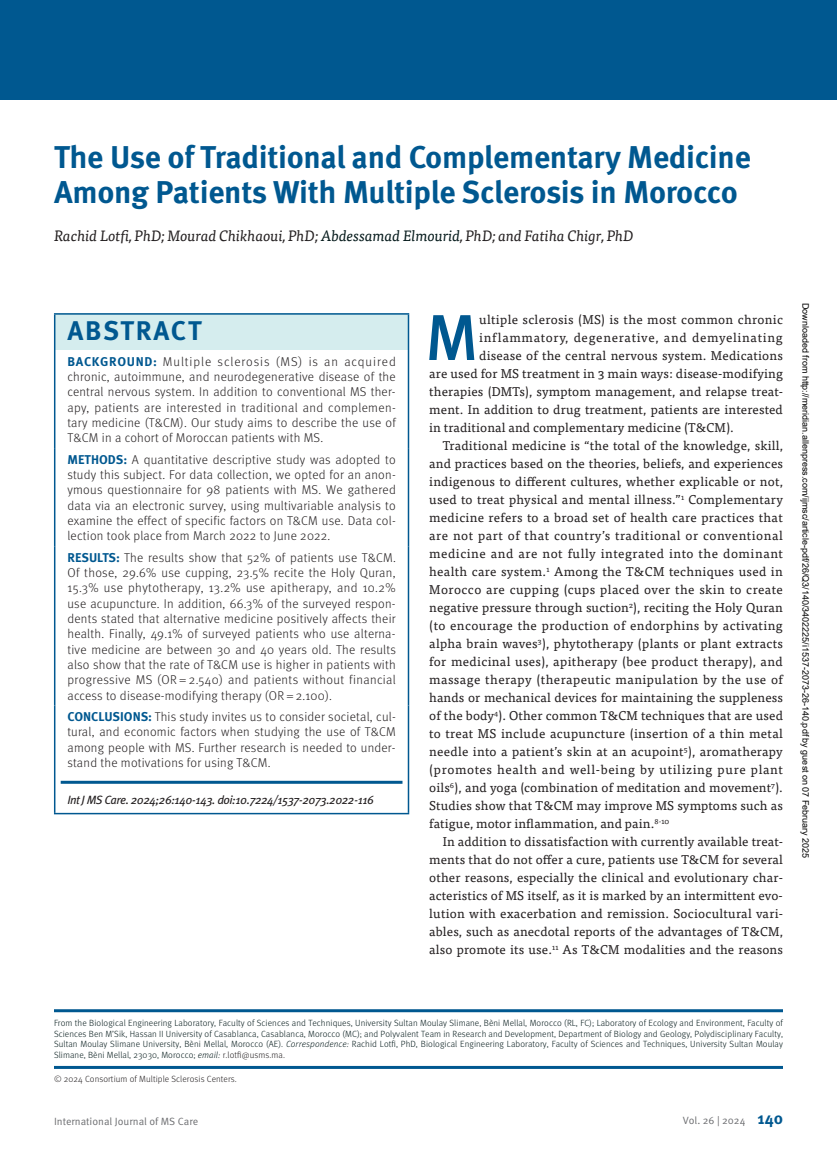
<style>
.page{position:relative;width:837px;height:1161px;background:#fff}
.page>*{position:absolute;margin:0;border:0;box-sizing:border-box;transform-origin:0 0}
.t1{font:500 64.8px "Meta Pro";color:#005890}
.t2{font:700 31.5px/34.5px "Meta Pro";letter-spacing:-.01em;color:#005890}
.t3{font:700 27px "Meta Pro";letter-spacing:.06em;color:#005890}
.t4{font:italic 15px "Tisa Pro";letter-spacing:-.01em;color:#231f20}
.t5{font:12.75px "Tisa Pro";letter-spacing:.015em;color:#231f20}
.t6{font:300 12.75px/15.3px "Meta Pro";letter-spacing:.02em;color:#231f20;text-align:justify}
.t7{font:12.75px "Tisa Pro";letter-spacing:.035em;color:#231f20}
.t8{font:12.75px "Tisa Pro";letter-spacing:.04em;color:#231f20}
.t9{font:12.75px "Tisa Pro";letter-spacing:.05em;color:#231f20}
.t10{font:12.75px "Tisa Pro";letter-spacing:.045em;color:#231f20}
.t11{font:12.75px "Tisa Pro";letter-spacing:.055em;color:#231f20}
.t12{font:italic 12px "Meta Pro";letter-spacing:-.04em;color:#231f20}
.t13{font:10.5px "Meta Pro Norm";color:#6c6d70}
.t14{font:300 9px/10.8px "Meta Pro";letter-spacing:.01em;color:#061b1c;text-align:justify}
.t15{font:9px "Arial";color:#000}
.t16{font:300 9px "Meta Pro";letter-spacing:.01em;color:#231f20}
.s1{color:#061b1c}
.s2{font-weight:700;color:#005890}
.s3{font-style:italic}
.s4{color:#231f20}
.s5{font-family:"Meta Pro";font-weight:700;font-size:16.5px;color:#005890}
</style>
<div class="page">
<div style="left:55px;top:314px;width:353px;height:36px;background:#d5edee"></div>
<hr style="left:54px;top:313px;width:355px;height:2px;background:#005890">
<hr style="left:54px;top:315px;width:1px;height:35px;background:#005890">
<hr style="left:408px;top:315px;width:1px;height:35px;background:#005890">
<hr style="left:54px;top:350px;width:1px;height:98px;background:#005890">
<hr style="left:408px;top:350px;width:1px;height:98px;background:#005890">
<hr style="left:54px;top:448px;width:1px;height:98px;background:#005890">
<hr style="left:408px;top:448px;width:1px;height:98px;background:#005890">
<hr style="left:54px;top:546px;width:1px;height:160px;background:#005890">
<hr style="left:408px;top:546px;width:1px;height:160px;background:#005890">
<hr style="left:54px;top:706px;width:1px;height:83px;background:#005890">
<hr style="left:408px;top:706px;width:1px;height:83px;background:#005890">
<svg style="left:54px;top:789px;width:1px;height:24px"></svg>
<svg style="left:408px;top:789px;width:1px;height:24px"></svg>
<hr style="left:54px;top:813px;width:355px;height:1px;background:#005890">
<hr style="left:61px;top:781px;width:341px;height:3px;background:#005890">
<hr style="left:54px;top:1009px;width:729px;height:3px;background:#005890">
<hr style="left:54px;top:1066px;width:729px;height:3px;background:#005890">
<div style="left:0;top:0;width:837px;height:100px;background:#005890"></div>
<h2 class="t2" style="left:54px;top:138px;width:698px">The Use of Traditional and Complementary Medicine<br>Among Patients With Multiple Sclerosis in Morocco</h2>
<p class="t4" style="left:54px;top:225px;width:581px">Rachid Lotfi, PhD; Mourad Chikhaoui, PhD; <span class="s1">Abdessamad Elmourid</span>, PhD; and Fatiha Chigr, PhD</p>
<h3 class="t3" style="left:68px;top:310px;width:135px">ABSTRACT</h3>
<p class="t6" style="left:67px;top:353px;width:330px"><span class="s2">BACKGROUND:</span> Multiple sclerosis (MS) is an acquired chronic, autoimmune, and neurodegenerative disease of the central nervous system. In addition to conventional MS ther&shy;apy, patients are interested in traditional and complemen&shy;tary medicine (T&amp;CM). Our study aims to describe the use of T&amp;CM in a cohort of Moroccan patients with MS.</p>
<p class="t6" style="left:67px;top:451px;width:330px"><span class="s2">METHODS:</span> A quantitative descriptive study was adopted to study this subject. For data collection, we opted for an anon&shy;ymous questionnaire for 98 patients with MS. We gathered data via an electronic survey, using multivariable analysis to examine the effect of specific factors on T&amp;CM use. Data col&shy;lection took place from March 2022 to June 2022.</p>
<p class="t6" style="left:67px;top:549px;width:330px"><span class="s2">RESULTS:</span> The results show that 52% of patients use T&amp;CM.<br>Of those, 29.6% use cupping, 23.5% recite the Holy Quran, 15.3% use phytotherapy, 13.2% use apitherapy, and 10.2% use acupuncture. In addition, 66.3% of the surveyed respon&shy;dents stated that alternative medicine positively affects their health. Finally, 49.1% of surveyed patients who use alterna&shy;tive medicine are between 30 and 40 years old. The results also show that the rate of T&amp;CM use is higher in patients with progressive MS (OR = 2.540) and patients without financial access to disease-modifying therapy (OR = 2.100).</p>
<p class="t6" style="left:67px;top:708px;width:330px"><span class="s2">CONCLUSIONS:</span> This study invites us to consider societal, cul&shy;tural, and economic factors when studying the use of T&amp;CM among people with MS. Further research is needed to under&shy;stand the motivations for using T&amp;CM.</p>
<p class="t12" style="left:67px;top:791px;width:308px">Int J MS Care. 2024;26:140-143. doi:10.7224/1537-2073.2022-116</p>
<h1 class="t1" style="left:425px;top:287px;width:55px">M</h1>
<p class="t5" style="left:479px;top:310px;width:305px">ultiple sclerosis (MS) is the most common chronic</p>
<p class="t11" style="left:479px;top:328px;width:305px">inflammatory, degenerative, and demyelinating</p>
<p class="t5" style="left:479px;top:346px;width:305px">disease of the central nervous system. Medications</p>
<p class="t5" style="left:429px;top:364px;width:355px">are used for MS treatment in 3 main ways: disease-modifying</p>
<p class="t5" style="left:429px;top:382px;width:355px">therapies (DMTs), symptom management, and relapse treat-</p>
<p class="t5" style="left:429px;top:400px;width:355px">ment. In addition to drug treatment, patients are interested</p>
<p class="t5" style="left:429px;top:418px;width:306px">in traditional and complementary medicine (T&amp;CM).</p>
<p class="t5" style="left:443px;top:436px;width:342px">Traditional medicine is “the total of the knowledge, skill,</p>
<p class="t5" style="left:429px;top:454px;width:355px">and practices based on the theories, beliefs, and experiences</p>
<p class="t5" style="left:429px;top:472px;width:355px">indigenous to different cultures, whether explicable or not,</p>
<p class="t5" style="left:429px;top:490px;width:355px">used to treat physical and mental illness.”<sup>1</sup> Complementary</p>
<p class="t5" style="left:429px;top:508px;width:355px">medicine refers to a broad set of health care practices that</p>
<p class="t8" style="left:429px;top:526px;width:355px">are not part of that country’s traditional or conventional</p>
<p class="t10" style="left:429px;top:544px;width:355px">medicine and are not fully integrated into the dominant</p>
<p class="t5" style="left:429px;top:562px;width:355px">health care system.<sup>1</sup> Among the T&amp;CM techniques used in</p>
<p class="t7" style="left:429px;top:580px;width:355px">Morocco are cupping (cups placed over the skin to create</p>
<p class="t5" style="left:429px;top:598px;width:355px">negative pressure through suction<sup>2</sup>), reciting the Holy Quran</p>
<p class="t7" style="left:429px;top:616px;width:355px">(to encourage the production of endorphins by activating</p>
<p class="t5" style="left:429px;top:634px;width:355px">alpha brain waves<sup>3</sup>), phytotherapy (plants or plant extracts</p>
<p class="t5" style="left:429px;top:652px;width:355px">for medicinal uses), apitherapy (bee product therapy), and</p>
<p class="t7" style="left:429px;top:670px;width:355px">massage therapy (therapeutic manipulation by the use of</p>
<p class="t5" style="left:429px;top:688px;width:355px">hands or mechanical devices for maintaining the suppleness</p>
<p class="t5" style="left:429px;top:706px;width:355px">of the body<sup>4</sup>). Other common T&amp;CM techniques that are used</p>
<p class="t5" style="left:429px;top:724px;width:355px">to treat MS include acupuncture (insertion of a thin metal</p>
<p class="t5" style="left:429px;top:742px;width:355px">needle into a patient’s skin at an acupoint<sup>5</sup>), aromatherapy</p>
<p class="t9" style="left:429px;top:760px;width:355px">(promotes health and well-being by utilizing pure plant</p>
<p class="t5" style="left:429px;top:778px;width:355px">oils<sup>6</sup>), and yoga (combination of meditation and movement<sup>7</sup>).</p>
<p class="t5" style="left:429px;top:796px;width:355px">Studies show that T&amp;CM may improve MS symptoms such as</p>
<p class="t5" style="left:429px;top:814px;width:242px">fatigue, motor inflammation, and pain.<sup>8-10</sup></p>
<p class="t5" style="left:443px;top:832px;width:342px">In addition to dissatisfaction with currently available treat-</p>
<p class="t5" style="left:429px;top:850px;width:355px">ments that do not offer a cure, patients use T&amp;CM for several</p>
<p class="t5" style="left:429px;top:868px;width:355px">other reasons, especially the clinical and evolutionary char-</p>
<p class="t5" style="left:429px;top:886px;width:355px">acteristics of MS itself, as it is marked by an intermittent evo-</p>
<p class="t5" style="left:429px;top:904px;width:355px">lution with exacerbation and remission. Sociocultural vari-</p>
<p class="t5" style="left:429px;top:922px;width:355px">ables, such as anecdotal reports of the advantages of T&amp;CM,</p>
<p class="t5" style="left:429px;top:940px;width:355px">also promote its use.<sup>11</sup> As T&amp;CM modalities and the reasons</p>
<p class="t15" style="left:809px;top:303px;width:557px;rotate:90deg">Downloaded from http://meridian.allenpress.com/ijmsc/article-pdf/26/Q3/140/3402225/i1537-2073-26-140.pdf by guest on 07 February 2025</p>
<p class="t14" style="left:54px;top:1017px;width:731px">From the Biological Engineering Laboratory, Faculty of Sciences and Techniques, University Sultan Moulay Slimane, Bèni Mellal, Morocco (RL, FC); Laboratory of Ecology and Environment, Faculty of Sciences Ben M’Sik, Hassan II University of Casablanca, Casablanca, Morocco (MC); and Polyvalent Team in Research and Development, Department of Biology and Geology, Polydisciplinary Faculty, Sultan Moulay Slimane University, Bèni Mellal, Morocco (AE). <span class="s3">Correspondence:</span> Rachid Lotfi, PhD, Biological Engineering Laboratory, Faculty of Sciences and Techniques, University Sultan Moulay Slimane, Bèni Mellal, 23030, Morocco; <span class="s3">email:</span> <span class="s4">r.lotfi@usms.ma.</span></p>
<p class="t16" style="left:54px;top:1073px;width:184px">© 2024 Consortium of Multiple Sclerosis Centers.</p>
<p class="t13" style="left:54px;top:1113px;width:146px">International Journal of MS Care</p>
<p class="t13" style="left:683px;top:1113px;width:102px">Vol. 26 | 2024 <span class="s5">140</span></p>
</div>
